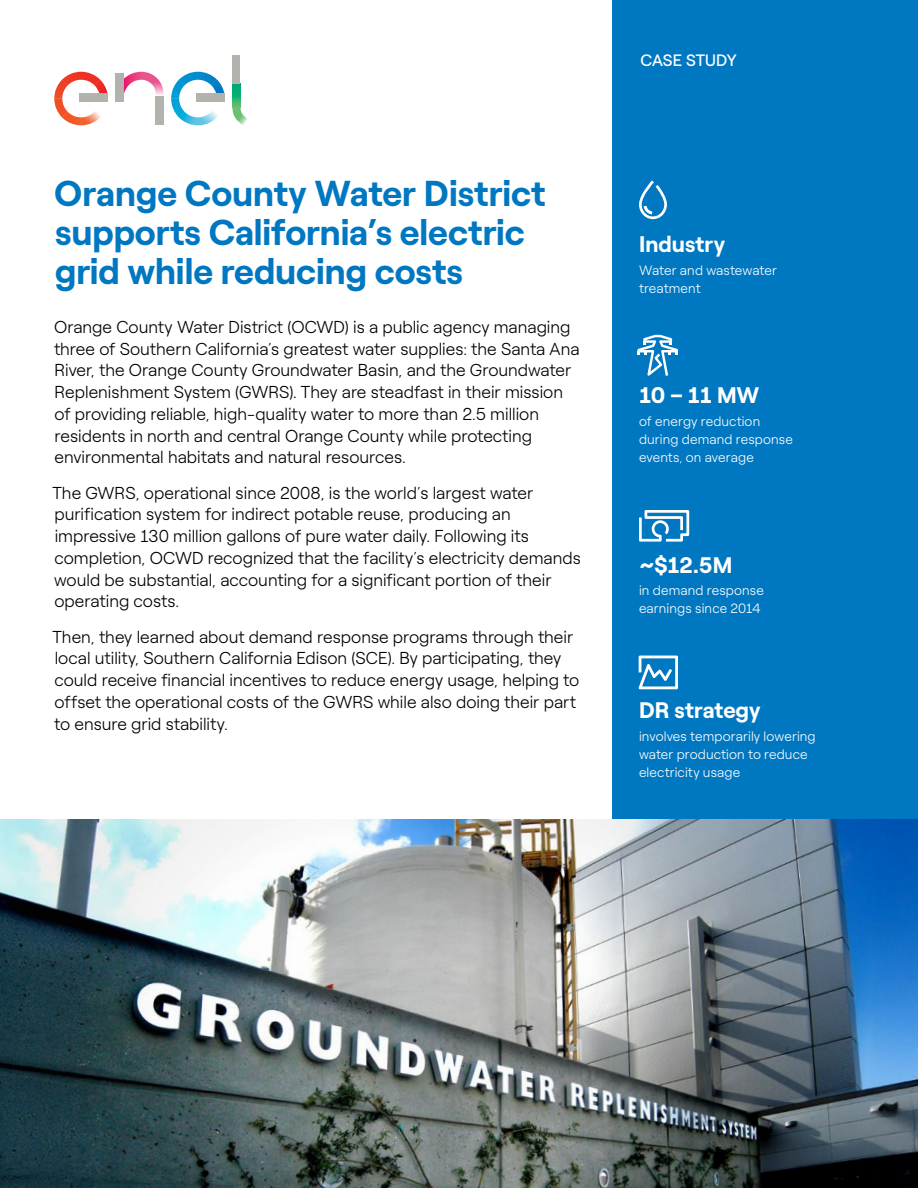
<style>
.page{position:relative;width:918px;height:1188px;background:#fff}
.page>*{position:absolute;margin:0;border:0;box-sizing:border-box;transform-origin:0 0}
.t1{font:700 36px/39px "Roobert ENEL";letter-spacing:-.005em;color:#0077c1}
.t2{font:700 22.5px "Roobert ENEL";letter-spacing:-.005em;color:#fff}
.t3{font:300 17.25px/21.8px "Roobert ENEL";color:#000}
.t4{font:16.5px "Roobert ENEL";color:#fff}
.t5{font:300 13.5px/18px "Roobert ENEL";letter-spacing:.01em;color:#fff}
</style>
<div class="page">
<svg style="left:54px;top:72px;width:54px;height:53px"></svg>
<svg style="left:171px;top:72px;width:53px;height:53px"></svg>
<svg style="left:232px;top:83px;width:8px;height:24px"></svg>
<svg style="left:232px;top:107px;width:16px;height:18px"></svg>
<svg style="left:124px;top:72px;width:40px;height:26px"></svg>
<div style="left:116px;top:74px;width:8px;height:28px;background:#b2b3ad"></div>
<div style="left:232px;top:55px;width:8px;height:28px;background:#b2b3ad"></div>
<div style="left:156px;top:97px;width:8px;height:28px;background:#b2b3ad"></div>
<div style="left:80px;top:94px;width:28px;height:8px;background:#b2b3ad"></div>
<div style="left:196px;top:94px;width:28px;height:8px;background:#b2b3ad"></div>
<div style="left:612px;top:0;width:306px;height:1188px;background:#0077c1"></div>
<img style="left:0;top:819px;width:918px;height:369px">
<svg style="left:637px;top:335px;width:41px;height:41px"></svg>
<svg style="left:639px;top:510px;width:50px;height:32px"></svg>
<svg style="left:639px;top:180px;width:28px;height:39px"></svg>
<svg style="left:639px;top:656px;width:39px;height:33px"></svg>
<h1 class="t1" style="left:54px;top:171px;width:493px">Orange County Water District supports California’s electric grid while reducing costs</h1>
<p class="t3" style="left:54px;top:315px;width:527px">Orange County Water District (OCWD) is a public agency managing three of Southern California’s greatest water supplies: the Santa Ana River, the Orange County Groundwater Basin, and the Groundwater Replenishment System (GWRS). They are steadfast in their mission of providing reliable, high-quality water to more than 2.5 million residents in north and central Orange County while protecting environmental habitats and natural resources.</p>
<p class="t3" style="left:52px;top:480px;width:530px">The GWRS, operational since 2008, is the world’s largest water purification system for indirect potable reuse, producing an impressive 130 million gallons of pure water daily. Following its completion, OCWD recognized that the facility’s electricity demands would be substantial, accounting for a significant portion of their operating costs.</p>
<p class="t3" style="left:52px;top:624px;width:528px">Then, they learned about demand response programs through their local utility, Southern California Edison (SCE). By participating, they could receive financial incentives to reduce energy usage, helping to offset the operational costs of the GWRS while also doing their part to ensure grid stability.</p>
<p class="t4" style="left:640px;top:48px;width:98px">CASE STUDY</p>
<h2 class="t2" style="left:639px;top:227px;width:88px">Industry</h2>
<p class="t5" style="left:639px;top:260px;width:139px">Water and wastewater treatment</p>
<h2 class="t2" style="left:639px;top:378px;width:122px">10 – 11 MW</h2>
<p class="t5" style="left:639px;top:411px;width:155px">of energy reduction during demand response events, on average</p>
<h2 class="t2" style="left:639px;top:547px;width:95px">~$12.5M</h2>
<p class="t5" style="left:639px;top:580px;width:126px">in demand response earnings since 2014</p>
<h2 class="t2" style="left:639px;top:693px;width:123px">DR strategy</h2>
<p class="t5" style="left:639px;top:726px;width:178px">involves temporarily lowering water production to reduce electricity usage</p>
</div>
